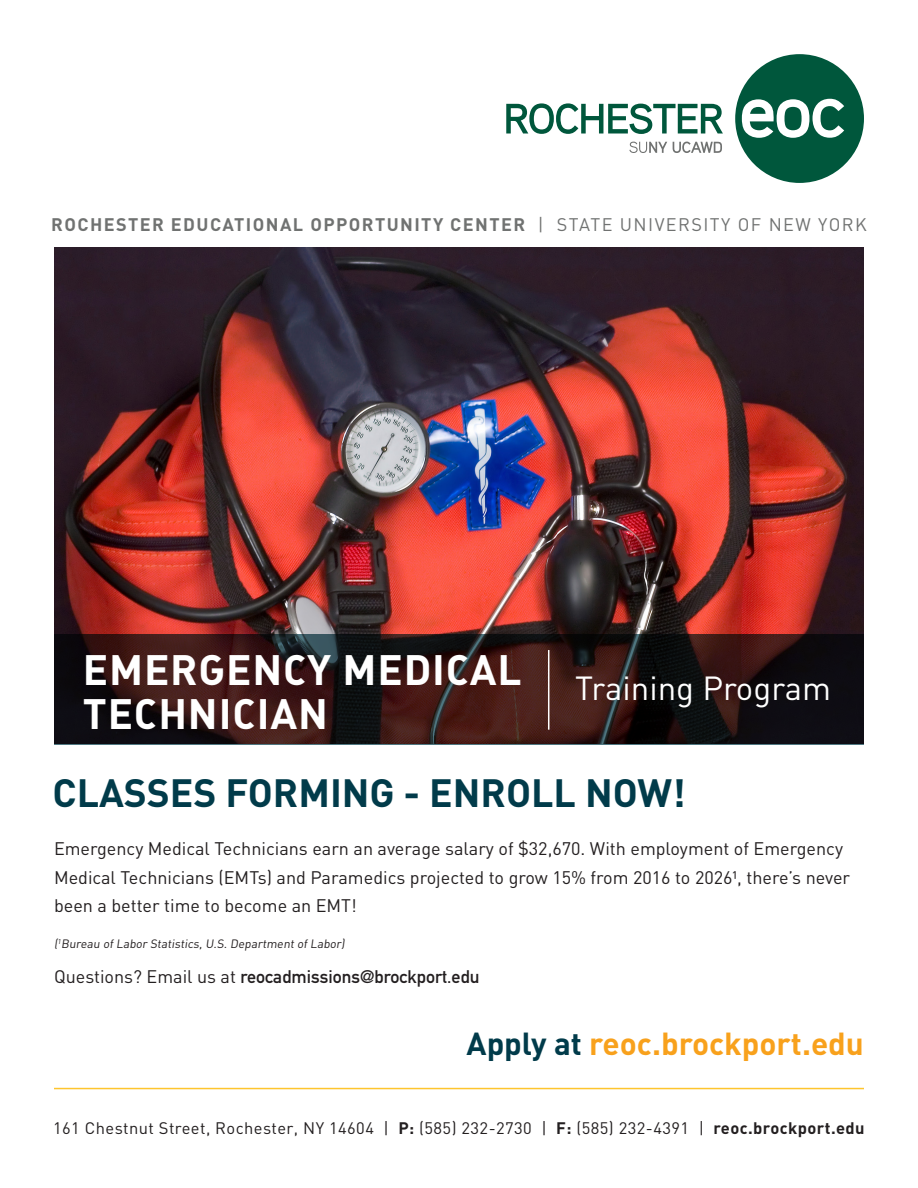
<style>
.page{position:relative;width:918px;height:1188px;background:#fff}
.page>*{position:absolute;margin:0;border:0;box-sizing:border-box;transform-origin:0 0}
.t1{font:42px "DIN Bold Alternate";letter-spacing:.02em;color:#fff}
.t2{font:700 39px "DIN";color:#013b4a}
.t3{font:33px "DIN";color:#fff}
.t4{font:700 31.5px "DIN";color:#f8a11c}
.t5{font:18px/28.5px "DIN";color:#231f20}
.t6{font:700 18px "DIN";letter-spacing:.08em;color:#707271}
.t7{font:18px "DIN Mittelschrift";color:#231f20}
.t8{font:16.5px "DIN";letter-spacing:.025em;color:#231f20}
.t9{font:12px "DIN";color:#231f20}
.s1{font-weight:400}
.s2{font-family:"DIN"}
.s3{color:#013b4a}
.s4{font-weight:700}
</style>
<div class="page">
<div style="left:735px;top:54px;width:129px;height:129px;background:#00573c;border-radius:50%"></div>
<svg style="left:506px;top:103px;width:217px;height:31px"></svg>
<svg style="left:742px;top:99px;width:102px;height:39px"></svg>
<svg style="left:629px;top:142px;width:38px;height:11px"></svg>
<svg style="left:673px;top:142px;width:49px;height:11px"></svg>
<img style="left:54px;top:248px;width:810px;height:386px">
<svg style="left:54px;top:634px;width:810px;height:111px;background:#291616"></svg>
<hr style="left:54px;top:1088px;width:810px;height:1px;background:#fec52e">
<hr style="left:548px;top:650px;width:1px;height:80px;background:#fff">
<p class="t6" style="left:51px;top:213px;width:817px">ROCHESTER EDUCATIONAL OPPORTUNITY CENTER <span class="s1">| STATE UNIVERSITY OF NEW YORK</span></p>
<p class="t1" style="left:83px;top:642px;width:440px">EMERGENCY MEDICAL</p>
<p class="t1" style="left:83px;top:685px;width:247px">TECHNICIAN</p>
<p class="t3" style="left:575px;top:669px;width:258px">Training Program</p>
<p class="t2" style="left:52px;top:767px;width:635px">CLASSES FORMING - ENROLL NOW!</p>
<p class="t5" style="left:54px;top:835px;width:798px">Emergency Medical Technicians earn an average salary of $32,670. With employment of Emergency<br>Medical Technicians (EMTs) and Paramedics projected to grow 15% from 2016 to 2026¹, there’s never been a better time to become an EMT!</p>
<p class="t9" style="left:54px;top:936px;width:294px">(<sup>1</sup>Bureau of Labor Statistics, U.S. Department of Labor)</p>
<p class="t7" style="left:54px;top:966px;width:427px"><span class="s2">Questions? Email us at</span> reocadmissions@brockport.edu</p>
<p class="t4" style="left:467px;top:1023px;width:399px"><span class="s3">Apply at</span> reoc.brockport.edu</p>
<p class="t8" style="left:53px;top:1119px;width:813px">161 Chestnut Street, Rochester, NY 14604 | <span class="s4">P:</span> (585) 232-2730 | <span class="s4">F:</span> (585) 232-4391 | <span class="s4">reoc.brockport.edu</span></p>
</div>
